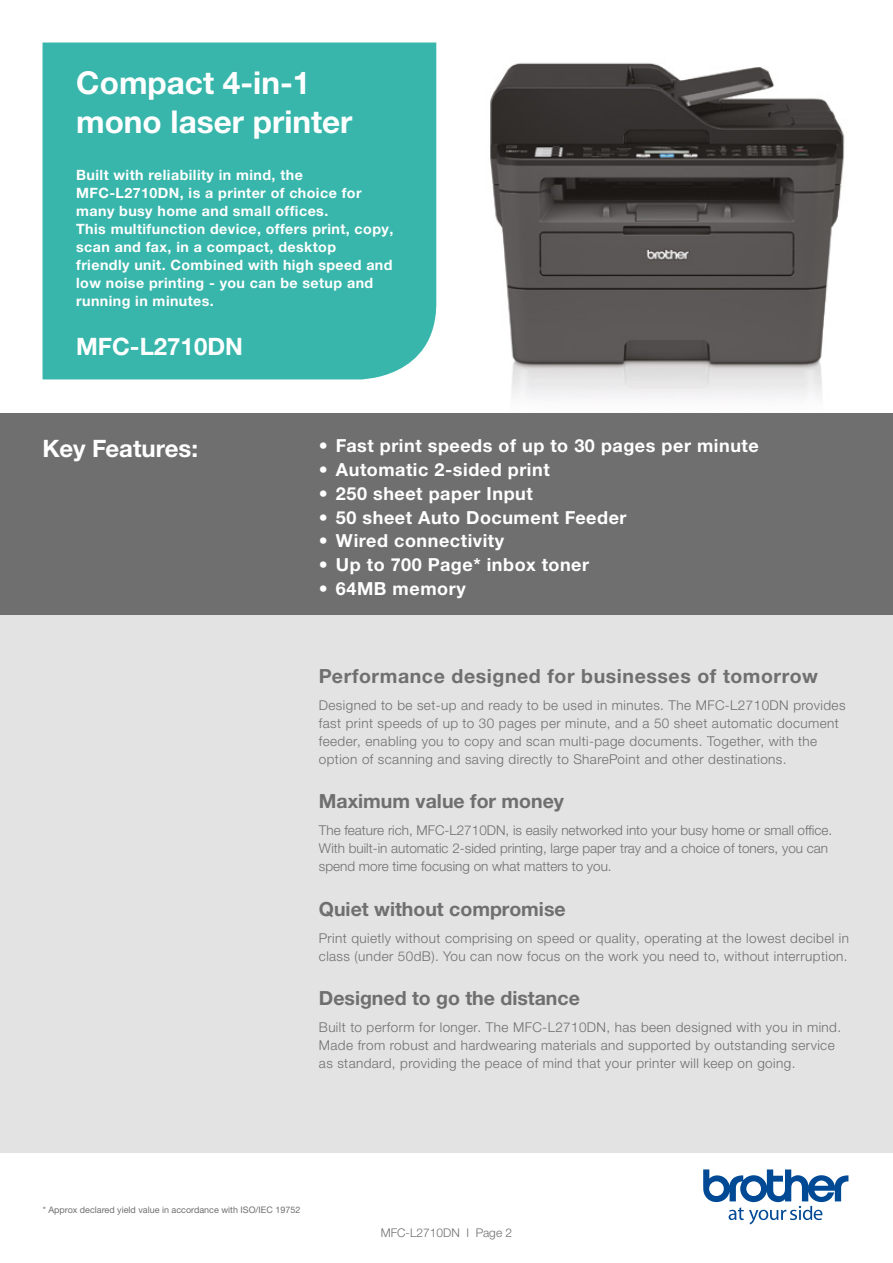
<style>
.page{position:relative;width:893px;height:1263px;background:#fff}
.page>*{position:absolute;margin:0;border:0;box-sizing:border-box;transform-origin:0 0}
.t1{font:700 31.5px/39px "Helvetica Neue LTW1 G";color:#fff}
.t2{font:700 24px "Helvetica Neue LTW1 G";color:#fff}
.t3{font:700 19.5px "Helvetica Neue LTW1 G";color:#706f6f}
.t4{font:700 19.5px "Helvetica Neue LTW1 G";letter-spacing:.03em;color:#706f6f}
.t5{font:700 18px "Helvetica Neue LTW1 G";letter-spacing:.03em;color:#fff}
.t6{font:700 14.25px/18px "Helvetica Neue LTW1 G";letter-spacing:.03em;color:#fff}
.t7{font:300 13.5px/18px "Helvetica Neue LTW1 G";letter-spacing:.03em;color:#706f6f}
.t8{font:300 13.5px/18px "Helvetica Neue LTW1 G";color:#706f6f}
.t9{font:300 12px "Helvetica Neue LTW1 G";color:#706f6f}
.t10{font:9px "Helvetica Neue LTW1 G";color:#706f6f}
</style>
<div class="page">
<img style="left:490px;top:63px;width:355px;height:335px">
<svg style="left:703px;top:1169px;width:145px;height:55px"></svg>
<div style="left:0;top:413px;width:893px;height:740px;background:#e3e3e3"></div>
<div style="left:43px;top:43px;width:393px;height:336px;background:#38b6ab"></div>
<div style="left:0;top:413px;width:893px;height:202px;background:#706f6f"></div>
<h1 class="t1" style="left:76px;top:64px;width:278px">Compact 4-in-1 mono laser printer</h1>
<p class="t6" style="left:76px;top:166px;width:319px">Built with reliability in mind, the MFC-L2710DN, is a printer of choice for many busy home and small offices.<br>This multifunction device, offers print, copy, scan and fax, in a compact, desktop<br>friendly unit. Combined with high speed and low noise printing - you can be setup and running in minutes.</p>
<h2 class="t2" style="left:76px;top:332px;width:168px">MFC-L2710DN</h2>
<h2 class="t2" style="left:43px;top:433px;width:157px">Key Features:</h2>
<h3 class="t5" style="left:319px;top:435px;width:441px">• Fast print speeds of up to 30 pages per minute</h3>
<h3 class="t5" style="left:319px;top:458px;width:232px">• Automatic 2-sided print</h3>
<h3 class="t5" style="left:319px;top:482px;width:215px">• 250 sheet paper Input</h3>
<h3 class="t5" style="left:319px;top:506px;width:309px">• 50 sheet Auto Document Feeder</h3>
<h3 class="t5" style="left:319px;top:530px;width:187px">• Wired connectivity</h3>
<h3 class="t5" style="left:319px;top:554px;width:272px">• Up to 700 Page* inbox toner</h3>
<h3 class="t5" style="left:319px;top:577px;width:148px">• 64MB memory</h3>
<h3 class="t4" style="left:319px;top:664px;width:501px">Performance designed for businesses of tomorrow</h3>
<p class="t7" style="left:319px;top:696px;width:528px">Designed to be set-up and ready to be used in minutes. The MFC-L2710DN provides fast print speeds of up to 30 pages per minute, and a 50 sheet automatic document feeder, enabling you to copy and scan multi-page documents. Together, with the option of scanning and saving directly to SharePoint and other destinations.</p>
<h3 class="t3" style="left:319px;top:789px;width:247px">Maximum value for money</h3>
<p class="t8" style="left:319px;top:821px;width:515px">The feature rich, MFC-L2710DN, is easily networked into your busy home or small office.<br>With built-in automatic 2-sided printing, large paper tray and a choice of toners, you can spend more time focusing on what matters to you.</p>
<h3 class="t3" style="left:319px;top:897px;width:248px">Quiet without compromise</h3>
<p class="t7" style="left:319px;top:929px;width:531px">Print quietly without comprising on speed or quality, operating at the lowest decibel in class (under 50dB). You can now focus on the work you need to, without interruption.</p>
<h3 class="t3" style="left:319px;top:986px;width:262px">Designed to go the distance</h3>
<p class="t7" style="left:319px;top:1018px;width:524px">Built to perform for longer. The MFC-L2710DN, has been designed with you in mind.<br>Made from robust and hardwearing materials and supported by outstanding service as standard, providing the peace of mind that your printer will keep on going.</p>
<p class="t10" style="left:43px;top:1204px;width:259px">* Approx declared yield value in accordance with ISO/IEC 19752</p>
<p class="t9" style="left:381px;top:1226px;width:133px">MFC-L2710DN I Page 2</p>
</div>
